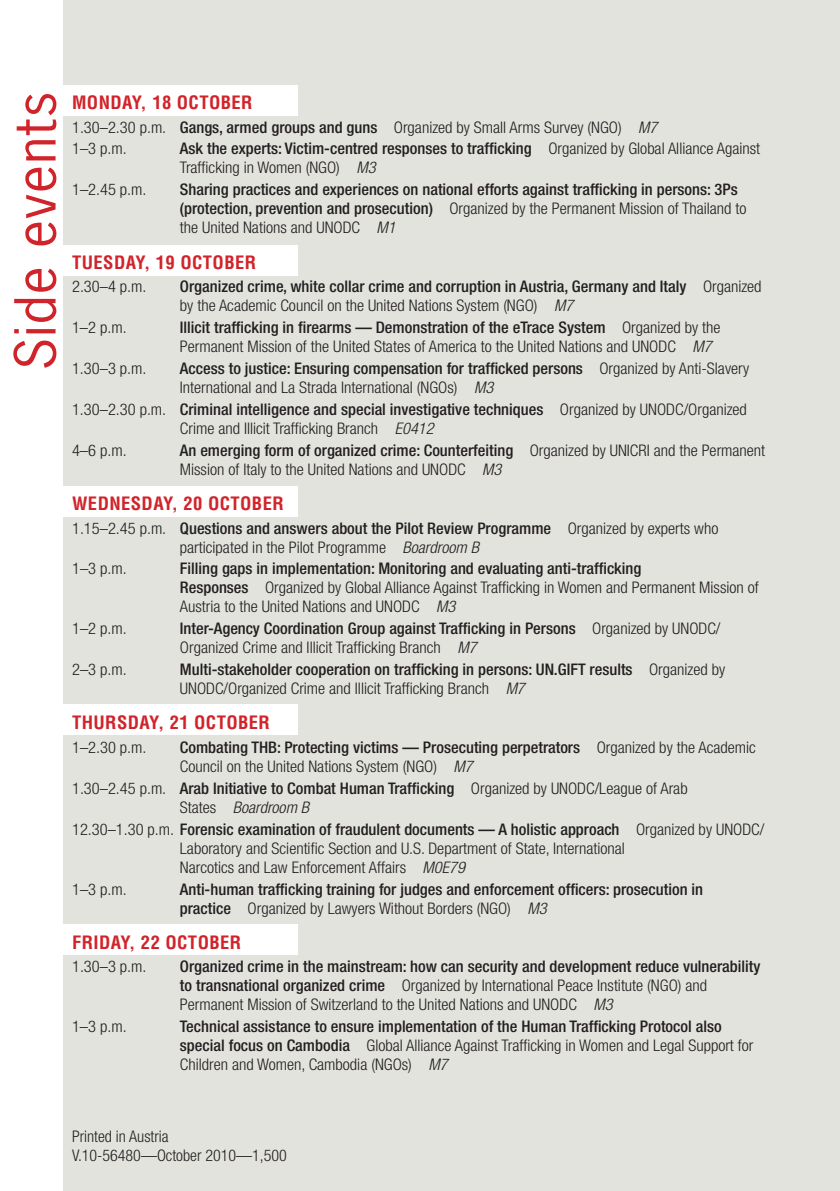
<style>
.page{position:relative;width:840px;height:1191px;background:#fff}
.page>*{position:absolute;margin:0;border:0;box-sizing:border-box;transform-origin:0 0}
.t1{font:53px "News Gothic Std";letter-spacing:.025em;color:#d1232a}
.t2{font:700 condensed 18px "Helvetica";letter-spacing:.025em;color:#d1232a}
.t3{font:300 condensed 16px/19px "Helvetica Neue LTCE";color:#231f20}
.t4{font:500 condensed 16px/19px "Helvetica Neue LTCE";color:#231f20}
.s1{font-weight:500}
.s2{font-style:italic}
.s3{font-weight:300}
.s4{font-weight:300;font-style:italic}
</style>
<div class="page">
<div style="left:63px;top:0;width:776px;height:1191px;background:#e3e3de"></div>
<div style="left:60px;top:86px;width:238px;height:30px;background:#fff"></div>
<div style="left:60px;top:245px;width:238px;height:31px;background:#fff"></div>
<div style="left:55px;top:486px;width:243px;height:30px;background:#fff"></div>
<div style="left:55px;top:704px;width:243px;height:31px;background:#fff"></div>
<div style="left:55px;top:924px;width:243px;height:30px;background:#fff"></div>
<h1 class="t1" style="left:1px;top:370px;width:280px;rotate:-90deg">Side events</h1>
<p class="t2" style="left:72px;top:91px;width:182px">MONDAY, 18 OCTOBER</p>
<p class="t3" style="left:72px;top:116px;width:586px;line-height:21.8px">1.30–2.30 p.m. <span class="s1">Gangs, armed groups and guns</span> Organized by Small Arms Survey (NGO) <span class="s2">M7<br></span>1–3 p.m.</p>
<p class="t3" style="left:180px;top:139px;width:581px"><span class="s1">Ask the experts: Victim-centred responses to trafficking</span> Organized by Global Alliance Against<br>Trafficking in Women (NGO) <span class="s2">M3</span></p>
<p class="t3" style="left:72px;top:180px;width:76px">1–2.45 p.m.</p>
<p class="t4" style="left:180px;top:180px;width:568px">Sharing practices and experiences on national efforts against trafficking in persons: 3Ps (protection, prevention and prosecution) <span class="s3">Organized by the Permanent Mission of Thailand to the United Nations and UNODC</span> <span class="s4">M1</span></p>
<p class="t2" style="left:72px;top:251px;width:185px">TUESDAY, 19 OCTOBER</p>
<p class="t3" style="left:72px;top:277px;width:76px">2.30–4 p.m.</p>
<p class="t4" style="left:180px;top:277px;width:583px">Organized crime, white collar crime and corruption in Austria, Germany and Italy <span class="s3">Organized by the Academic Council on the United Nations System (NGO)</span> <span class="s4">M7</span></p>
<p class="t3" style="left:72px;top:318px;width:56px">1–2 p.m.</p>
<p class="t3" style="left:180px;top:318px;width:541px"><span class="s1">Illicit trafficking in firearms — Demonstration of the eTrace System</span> Organized by the<br>Permanent Mission of the United States of America to the United Nations and UNODC <span class="s2">M7</span></p>
<p class="t3" style="left:72px;top:359px;width:76px">1.30–3 p.m.</p>
<p class="t3" style="left:180px;top:359px;width:570px"><span class="s1">Access to justice: Ensuring compensation for trafficked persons</span> Organized by Anti-Slavery<br>International and La Strada International (NGOs) <span class="s2">M3</span></p>
<p class="t3" style="left:180px;top:399px;width:568px;text-indent:-108px">1.30–2.30 p.m. <span class="s1">Criminal intelligence and special investigative techniques</span> Organized by UNODC/Organized<br>Crime and Illicit Trafficking Branch <span class="s2">E0412</span></p>
<p class="t3" style="left:72px;top:440px;width:56px">4–6 p.m.</p>
<p class="t3" style="left:180px;top:440px;width:586px"><span class="s1">An emerging form of organized crime: Counterfeiting</span> Organized by UNICRI and the Permanent<br>Mission of Italy to the United Nations and UNODC <span class="s2">M3</span></p>
<p class="t2" style="left:72px;top:492px;width:213px">WEDNESDAY, 20 OCTOBER</p>
<p class="t3" style="left:180px;top:518px;width:539px;text-indent:-108px">1.15–2.45 p.m. <span class="s1">Questions and answers about the Pilot Review Programme</span> Organized by experts who participated in the Pilot Programme <span class="s2">Boardroom B</span></p>
<p class="t3" style="left:72px;top:559px;width:56px">1–3 p.m.</p>
<p class="t3" style="left:180px;top:559px;width:580px"><span class="s1">Filling gaps in implementation: Monitoring and evaluating anti-trafficking<br>Responses</span> Organized by Global Alliance Against Trafficking in Women and Permanent Mission of<br>Austria to the United Nations and UNODC <span class="s2">M3</span></p>
<p class="t3" style="left:72px;top:619px;width:56px">1–2 p.m.</p>
<p class="t3" style="left:180px;top:619px;width:542px"><span class="s1">Inter-Agency Coordination Group against Trafficking in Persons</span> Organized by UNODC/<br>Organized Crime and Illicit Trafficking Branch <span class="s2">M7</span></p>
<p class="t3" style="left:72px;top:660px;width:56px">2–3 p.m.</p>
<p class="t4" style="left:180px;top:659px;width:546px">Multi-stakeholder cooperation on trafficking in persons: UN.GIFT results <span class="s3">Organized by<br>UNODC/Organized Crime and Illicit Trafficking Branch</span> <span class="s4">M7</span></p>
<p class="t2" style="left:72px;top:711px;width:199px">THURSDAY, 21 OCTOBER</p>
<p class="t3" style="left:72px;top:737px;width:76px">1–2.30 p.m.</p>
<p class="t3" style="left:180px;top:737px;width:577px"><span class="s1">Combating THB: Protecting victims — Prosecuting perpetrators</span> Organized by the Academic<br>Council on the United Nations System (NGO) <span class="s2">M7</span></p>
<p class="t3" style="left:180px;top:778px;width:509px;text-indent:-108px">1.30–2.45 p.m. <span class="s1">Arab Initiative to Combat Human Trafficking</span> Organized by UNODC/League of Arab<br>States <span class="s2">Boardroom B</span></p>
<p class="t3" style="left:180px;top:819px;width:585px;text-indent:-108px">12.30–1.30 p.m. <span class="s1">Forensic examination of fraudulent documents — A holistic approach</span> Organized by UNODC/<br>Laboratory and Scientific Section and U.S. Department of State, International<br>Narcotics and Law Enforcement Affairs <span class="s2">M0E79</span></p>
<p class="t3" style="left:72px;top:879px;width:56px">1–3 p.m.</p>
<p class="t4" style="left:180px;top:879px;width:524px">Anti-human trafficking training for judges and enforcement officers: prosecution in practice <span class="s3">Organized by Lawyers Without Borders (NGO)</span> <span class="s4">M3</span></p>
<p class="t2" style="left:72px;top:931px;width:170px">FRIDAY, 22 OCTOBER</p>
<p class="t3" style="left:72px;top:957px;width:76px">1.30–3 p.m.</p>
<p class="t4" style="left:180px;top:957px;width:581px">Organized crime in the mainstream: how can security and development reduce vulnerability to transnational organized crime <span class="s3">Organized by International Peace Institute (NGO) and<br>Permanent Mission of Switzerland to the United Nations and UNODC</span> <span class="s4">M3</span></p>
<p class="t3" style="left:72px;top:1017px;width:56px">1–3 p.m.</p>
<p class="t4" style="left:180px;top:1017px;width:575px">Technical assistance to ensure implementation of the Human Trafficking Protocol also special focus on Cambodia <span class="s3">Global Alliance Against Trafficking in Women and Legal Support for<br>Children and Women, Cambodia (NGOs)</span> <span class="s4">M7</span></p>
<p class="t3" style="left:72px;top:1126px;width:216px">Printed in Austria<br>V.10-56480—October 2010—1,500</p>
</div>
